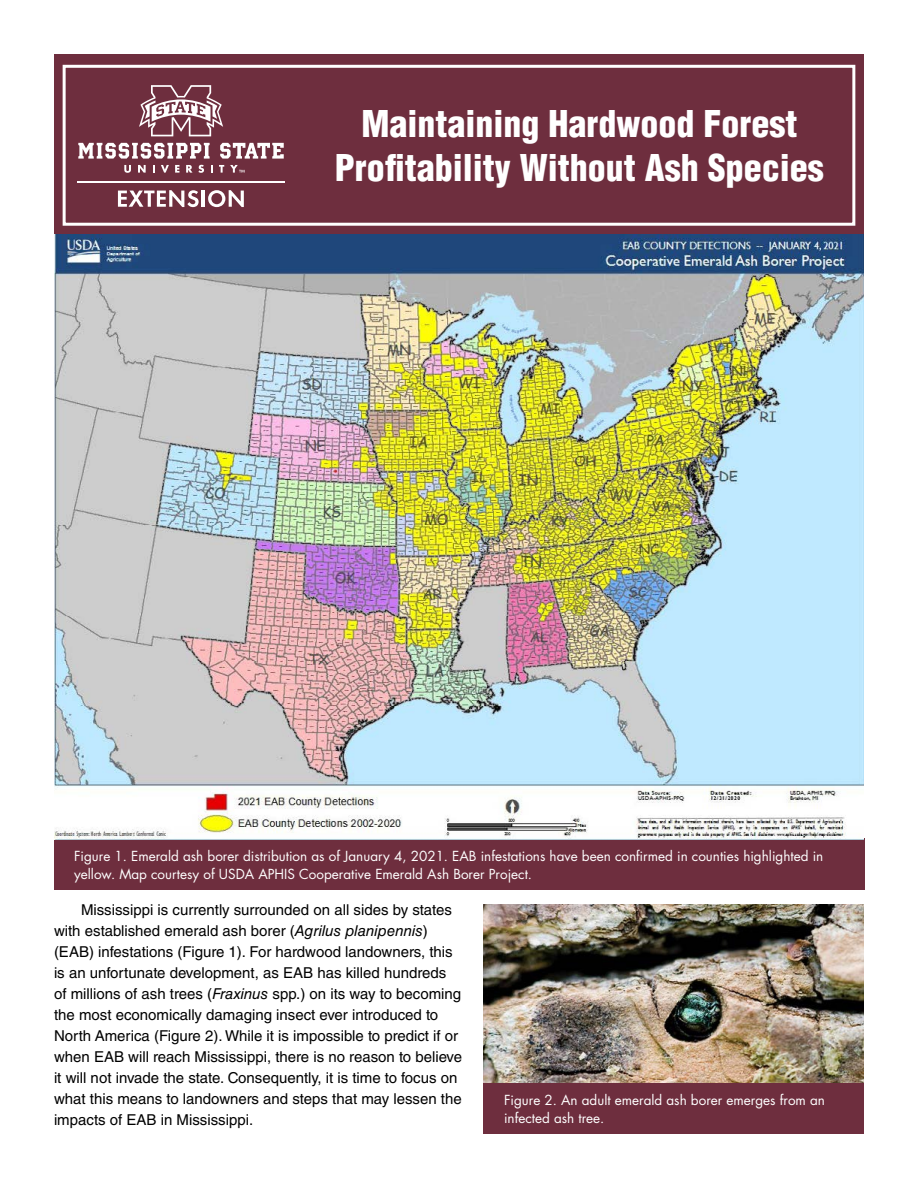
<style>
.page{position:relative;width:918px;height:1188px;background:#fff}
.page>*{position:absolute;margin:0;border:0;box-sizing:border-box;transform-origin:0 0}
.t1{font:900 condensed 36px/43.2px "Helvetica LT Std";color:#fff;text-align:center}
.body_text{font:15px/21px "Helvetica LT Std";color:#000}
.t2{font:13.5px/18px "Futura Std";color:#fff}
.s1{font-style:italic}
</style>
<div class="page">
<div style="left:54px;top:54px;width:810px;height:180px;background:#6e2e3e"></div>
<svg style="left:139px;top:85px;width:84px;height:51px"></svg>
<svg style="left:118px;top:190px;width:81px;height:17px"></svg>
<hr style="left:202px;top:191px;width:3px;height:16px;background:#fff">
<svg style="left:208px;top:190px;width:36px;height:17px"></svg>
<hr style="left:78px;top:182px;width:206px;height:1px;background:#fff">
<svg style="left:78px;top:143px;width:132px;height:16px"></svg>
<svg style="left:220px;top:143px;width:64px;height:16px"></svg>
<svg style="left:124px;top:165px;width:7px;height:8px"></svg>
<svg style="left:138px;top:165px;width:8px;height:8px"></svg>
<svg style="left:153px;top:165px;width:2px;height:8px"></svg>
<svg style="left:161px;top:165px;width:8px;height:8px"></svg>
<svg style="left:175px;top:165px;width:4px;height:8px"></svg>
<svg style="left:186px;top:165px;width:18px;height:8px"></svg>
<svg style="left:211px;top:165px;width:2px;height:8px"></svg>
<svg style="left:219px;top:165px;width:5px;height:8px"></svg>
<svg style="left:230px;top:165px;width:15px;height:8px"></svg>
<div style="left:63px;top:65px;width:792px;height:161px;border:3px solid #fff"></div>
<div style="left:54px;top:838px;width:810px;height:52px;background:#6e2e3e"></div>
<img style="left:54px;top:235px;width:810px;height:604px">
<div style="left:484px;top:1082px;width:380px;height:52px;background:#6e2e3e"></div>
<img style="left:484px;top:904px;width:380px;height:178px">
<h1 class="t1" style="left:335px;top:102px;width:490px">Maintaining Hardwood Forest<br>Profitability Without Ash Species</h1>
<p class="t2" style="left:74px;top:847px;width:751px">Figure 1. Emerald ash borer distribution as of January 4, 2021. EAB infestations have been confirmed in counties highlighted in yellow. Map courtesy of USDA APHIS Cooperative Emerald Ash Borer Project.</p>
<p class="body_text" style="left:54px;top:899px;width:410px;text-indent:27px">Mississippi is currently surrounded on all sides by states with established emerald ash borer (<span class="s1">Agrilus planipennis</span>) (EAB) infestations (Figure 1). For hardwood landowners, this is an unfortunate development, as EAB has killed hundreds of millions of ash trees (<span class="s1">Fraxinus</span> spp.) on its way to becoming the most economically damaging insect ever introduced to North America (Figure 2). While it is impossible to predict if or when EAB will reach Mississippi, there is no reason to believe it will not invade the state. Consequently, it is time to focus on what this means to landowners and steps that may lessen the impacts of EAB in Mississippi.</p>
<p class="t2" style="left:504px;top:1091px;width:323px">Figure 2. An adult emerald ash borer emerges from an infected ash tree.</p>
</div>
